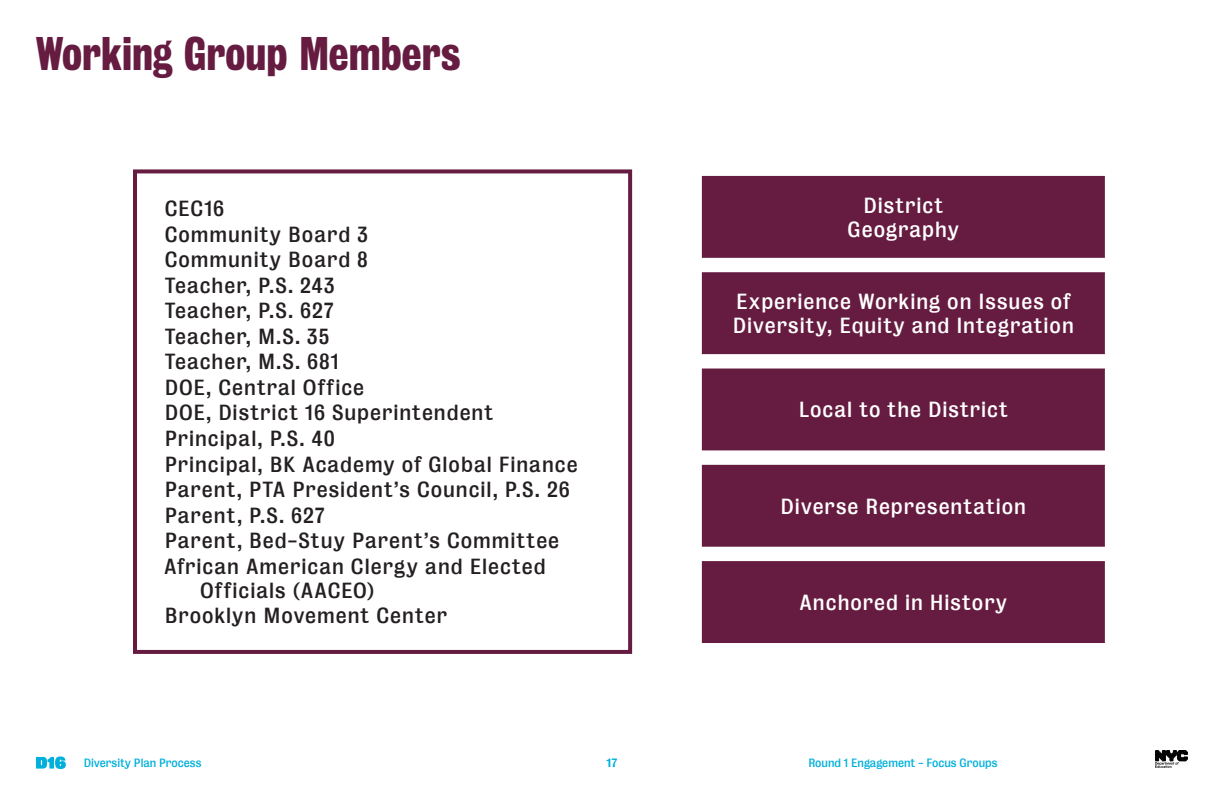
<style>
.page{position:relative;width:1224px;height:792px;background:#fff}
.page>*{position:absolute;margin:0;border:0;box-sizing:border-box;transform-origin:0 0}
.t1{font:700 43px "Bureau Grot Cond";color:#661c40}
.t2{font:20px "Bureau Grot";letter-spacing:.05em;color:#241f21}
.t3{font:20px/24px "Bureau Grot";letter-spacing:.05em;color:#fff}
.t4{font:11px "Bureau Grot";color:#00b0db}
.t5{font:500 11px "Bureau Grot";color:#00b0db}
</style>
<div class="page">
<img style="left:1155px;top:750px;width:33px;height:18px">
<svg style="left:36px;top:756px;width:30px;height:13px"></svg>
<div style="left:702px;top:562px;width:402px;height:81px;background:#661c40"></div>
<div style="left:702px;top:561px;width:403px;height:82px;border:1px solid #661c40"></div>
<div style="left:133px;top:169px;width:499px;height:485px;border:4px solid #661c40"></div>
<div style="left:702px;top:273px;width:402px;height:81px;background:#661c40"></div>
<div style="left:702px;top:272px;width:403px;height:82px;border:1px solid #661c40"></div>
<div style="left:702px;top:369px;width:402px;height:81px;background:#661c40"></div>
<div style="left:702px;top:465px;width:402px;height:81px;background:#661c40"></div>
<div style="left:702px;top:465px;width:403px;height:82px;border:1px solid #661c40"></div>
<div style="left:702px;top:176px;width:402px;height:81px;background:#661c40"></div>
<div style="left:702px;top:176px;width:403px;height:82px;border:1px solid #661c40"></div>
<h1 class="t1" style="left:36px;top:29px;width:426px">Working Group Members</h1>
<p class="t2" style="left:165px;top:197px;width:61px">CEC16</p>
<p class="t2" style="left:165px;top:222px;width:205px">Community Board 3</p>
<p class="t2" style="left:165px;top:248px;width:204px">Community Board 8</p>
<p class="t2" style="left:165px;top:273px;width:171px">Teacher, P.S. 243</p>
<p class="t2" style="left:165px;top:299px;width:170px">Teacher, P.S. 627</p>
<p class="t2" style="left:165px;top:324px;width:166px">Teacher, M.S. 35</p>
<p class="t2" style="left:165px;top:350px;width:176px">Teacher, M.S. 681</p>
<p class="t2" style="left:165px;top:375px;width:201px">DOE, Central Office</p>
<p class="t2" style="left:165px;top:401px;width:330px">DOE, District 16 Superintendent</p>
<p class="t2" style="left:165px;top:427px;width:172px">Principal, P.S. 40</p>
<p class="t2" style="left:165px;top:452px;width:414px">Principal, BK Academy of Global Finance</p>
<p class="t2" style="left:165px;top:478px;width:406px">Parent, PTA President’s Council, P.S. 26</p>
<p class="t2" style="left:165px;top:503px;width:161px">Parent, P.S. 627</p>
<p class="t2" style="left:165px;top:529px;width:396px">Parent, Bed-Stuy Parent’s Committee</p>
<p class="t2" style="left:164px;top:554px;width:383px">African American Clergy and Elected</p>
<p class="t2" style="left:200px;top:578px;width:176px">Officials (AACEO)</p>
<p class="t2" style="left:165px;top:604px;width:284px">Brooklyn Movement Center</p>
<p class="t3" style="left:848px;top:193px;width:113px;text-align:center">District<br>Geography</p>
<p class="t3" style="left:733px;top:290px;width:343px">Experience Working on Issues of<br>Diversity, Equity and Integration</p>
<p class="t3" style="left:799px;top:398px;width:211px">Local to the District</p>
<p class="t3" style="left:781px;top:494px;width:247px">Diverse Representation</p>
<p class="t3" style="left:800px;top:590px;width:209px">Anchored in History</p>
<p class="t4" style="left:84px;top:756px;width:119px">Diversity Plan Process</p>
<p class="t5" style="left:607px;top:757px;width:12px">17</p>
<p class="t4" style="left:808px;top:756px;width:191px">Round 1 Engagement - Focus Groups</p>
</div>
